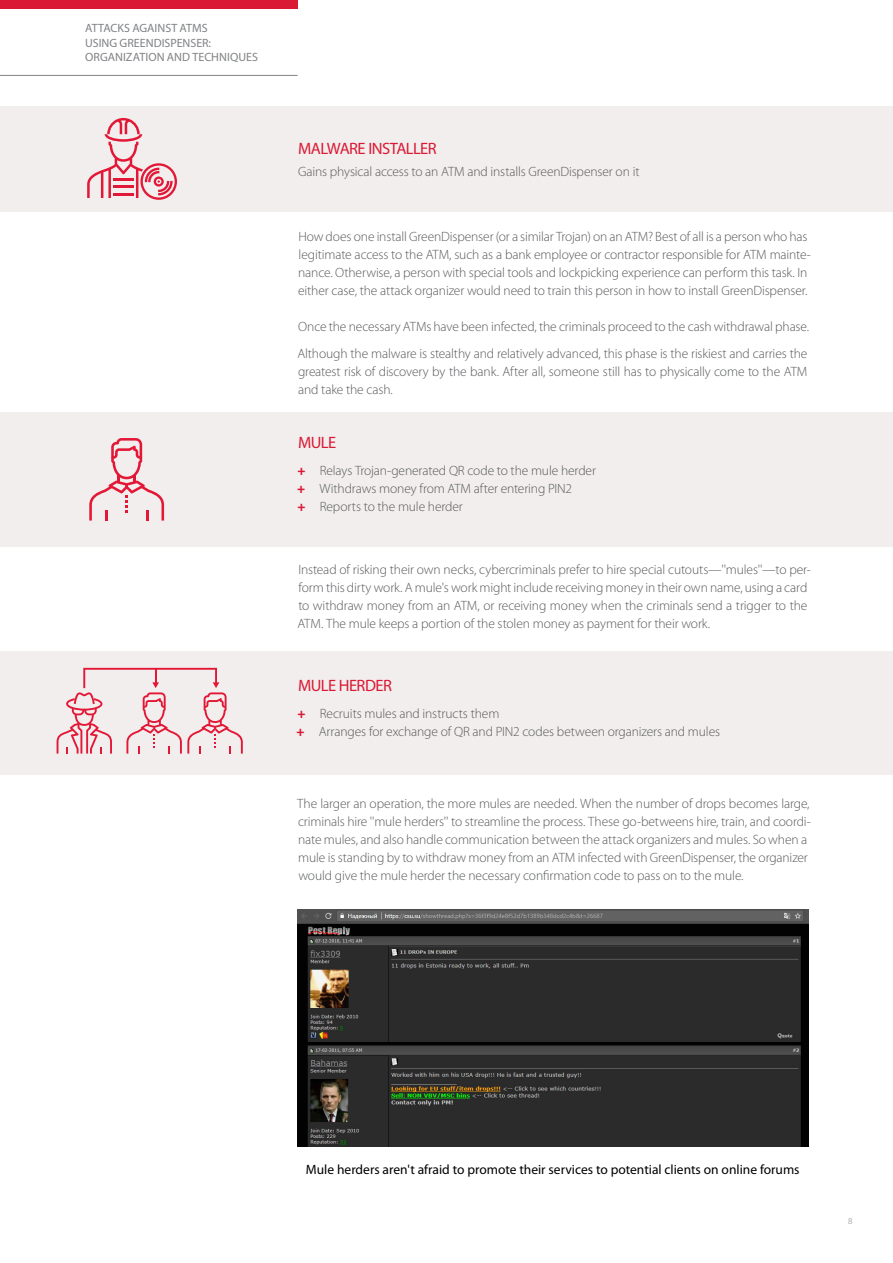
<style>
.page{position:relative;width:893px;height:1263px;background:#fff}
.page>*{position:absolute;margin:0;border:0;box-sizing:border-box;transform-origin:0 0}
.t1{font:16.5px "Myriad Pro";letter-spacing:-.035em;color:#da1a35}
.t2{font:300 13.5px/18px "Myriad Pro";letter-spacing:-.01em;color:#58595b}
.t3{font:13.5px "Myriad Pro";color:#000}
.t4{font:12px/14.4px "Myriad Pro";color:#808285}
.t5{font:300 9px "Myriad Pro";color:#808285}
.s1{font-weight:900;color:#da1a35}
</style>
<div class="page">
<div style="left:0;top:0;width:298px;height:9px;background:#da1a35"></div>
<hr style="left:0;top:75px;width:298px;height:1px;background:#808285">
<div style="left:0;top:412px;width:893px;height:134px;background:#f1eeed"></div>
<svg style="left:89px;top:438px;width:75px;height:82px"></svg>
<div style="left:0;top:106px;width:893px;height:106px;background:#f1eeed"></div>
<svg style="left:87px;top:118px;width:90px;height:82px"></svg>
<hr style="left:113px;top:178px;width:20px;height:2px;background:#e31837">
<hr style="left:113px;top:185px;width:20px;height:3px;background:#e31837">
<hr style="left:113px;top:193px;width:20px;height:3px;background:#e31837">
<img style="left:298px;top:910px;width:510px;height:236px">
<div style="left:0;top:651px;width:893px;height:123px;background:#f1eeed"></div>
<svg style="left:57px;top:668px;width:186px;height:86px"></svg>
<p class="t4" style="left:85px;top:21px;width:174px">ATTACKS AGAINST ATMS<br>USING GREENDISPENSER:<br>ORGANIZATION AND TECHNIQUES</p>
<p class="t1" style="left:298px;top:139px;width:140px">MALWARE INSTALLER</p>
<p class="t2" style="left:298px;top:163px;width:343px">Gains physical access to an ATM and installs GreenDispenser on it</p>
<p class="t2" style="left:298px;top:228px;width:514px">How does one install GreenDispenser (or a similar Trojan) on an ATM? Best of all is a person who has legitimate access to the ATM, such as a bank employee or contractor responsible for ATM mainte&shy;nance. Otherwise, a person with special tools and lockpicking experience can perform this task. In either case, the attack organizer would need to train this person in how to install GreenDispenser.</p>
<p class="t2" style="left:297px;top:314px;width:513px;line-height:27px">Once the necessary ATMs have been infected, the criminals proceed to the cash withdrawal phase.<br>Although the malware is stealthy and relatively advanced, this phase is the riskiest and carries the</p>
<p class="t2" style="left:298px;top:363px;width:511px">greatest risk of discovery by the bank. After all, someone still has to physically come to the ATM and take the cash.</p>
<p class="t1" style="left:298px;top:434px;width:40px">MULE</p>
<p class="t2" style="left:297px;top:462px;width:300px"><span class="s1">+</span> Relays Trojan-generated QR code to the mule herder <span class="s1">+</span> Withdraws money from ATM after entering PIN2<br><span class="s1">+</span> Reports to the mule herder</p>
<p class="t2" style="left:297px;top:561px;width:515px">Instead of risking their own necks, cybercriminals prefer to hire special cutouts—''mules''—to per&shy;form this dirty work. A mule's work might include receiving money in their own name, using a card to withdraw money from an ATM, or receiving money when the criminals send a trigger to the ATM. The mule keeps a portion of the stolen money as payment for their work.</p>
<p class="t1" style="left:298px;top:677px;width:95px">MULE HERDER</p>
<p class="t2" style="left:296px;top:705px;width:425px"><span class="s1">+</span> Recruits mules and instructs them<br><span class="s1">+</span> Arranges for exchange of QR and PIN2 codes between organizers and mules</p>
<p class="t2" style="left:297px;top:795px;width:515px">The larger an operation, the more mules are needed. When the number of drops becomes large, criminals hire ''mule herders'' to streamline the process. These go-betweens hire, train, and coordi&shy;nate mules, and also handle communication between the attack organizers and mules. So when a mule is standing by to withdraw money from an ATM infected with GreenDispenser, the organizer would give the mule herder the necessary confirmation code to pass on to the mule.</p>
<p class="t3" style="left:306px;top:1162px;width:495px">Mule herders aren't afraid to promote their services to potential clients on online forums</p>
<p class="t5" style="left:848px;top:1216px;width:6px">8</p>
</div>
